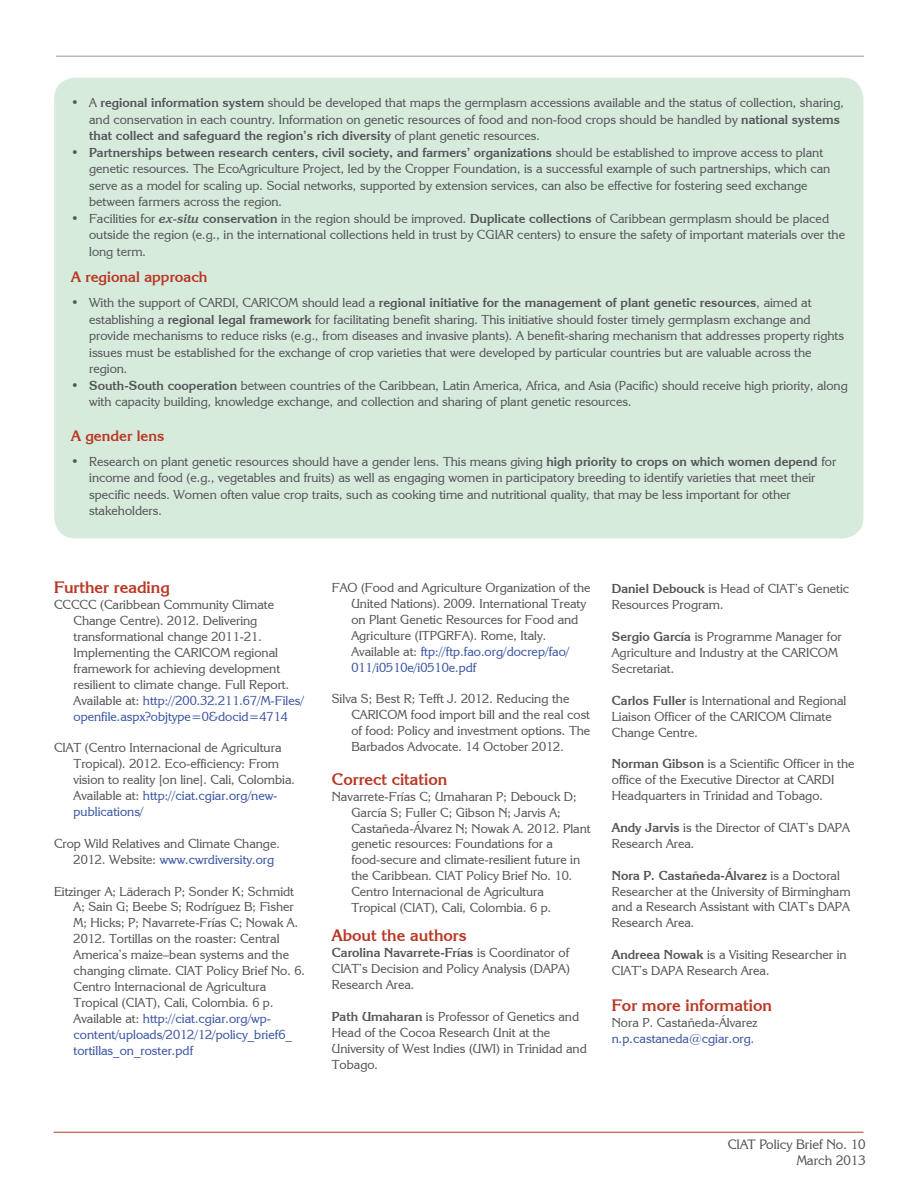
<style>
.page{position:relative;width:918px;height:1188px;background:#fff}
.page>*{position:absolute;margin:0;border:0;box-sizing:border-box;transform-origin:0 0}
.t1{font:700 16.5px "Korinna IT Cby BT";color:#b93825}
.t2{font:700 15px "Korinna IT Cby BT";color:#b93825}
.t3{font:13.5px/16.2px "Korinna IT Cby BT";color:#545557;text-align:right}
.t4{font:12.9px/15.9px "Korinna IT Cby BT";color:#545557}
.t5{font:12.9px "Korinna IT Cby BT";color:#3b55a4}
.s1{font-weight:700}
.s2{font-weight:700;font-style:italic}
.s3{color:#3b55a4}
.s4{color:#3854a4}
</style>
<div class="page">
<div style="left:54px;top:78px;width:809px;height:460px;background:#d7ebdd;border-radius:21px"></div>
<hr style="left:54px;top:1132px;width:810px;height:1px;background:#b93825">
<hr style="left:56px;top:56px;width:808px;height:1px;background:#939598">
<p class="t4" style="left:89px;top:94px;width:756px;line-height:16.5px;text-indent:-18px">• A <span class="s1">regional information system</span> should be developed that maps the germplasm accessions available and the status of collection, sharing, and conservation in each country. Information on genetic resources of food and non-food crops should be handled by <span class="s1">national systems that collect and safeguard the region’s rich diversity</span> of plant genetic resources.</p>
<p class="t4" style="left:89px;top:144px;width:743px;line-height:16.5px;text-indent:-18px"><span class="s1">• Partnerships between research centers, civil society, and farmers’ organizations</span> should be established to improve access to plant genetic resources. The EcoAgriculture Project, led by the Cropper Foundation, is a successful example of such partnerships, which can serve as a model for scaling up. Social networks, supported by extension services, can also be effective for fostering seed exchange between farmers across the region.</p>
<p class="t4" style="left:89px;top:210px;width:757px;line-height:16.5px;text-indent:-18px">• Facilities for <span class="s2">ex-situ</span> <span class="s1">conservation</span> in the region should be improved. <span class="s1">Duplicate collections</span> of Caribbean germplasm should be placed outside the region (e.g., in the international collections held in trust by CGIAR centers) to ensure the safety of important materials over the long term.</p>
<p class="t2" style="left:71px;top:268px;width:138px">A regional approach</p>
<p class="t4" style="left:89px;top:294px;width:756px;line-height:16.5px;text-indent:-18px">• With the support of CARDI, CARICOM should lead a <span class="s1">regional initiative for the management of plant genetic resources</span>, aimed at establishing a <span class="s1">regional legal framework</span> for facilitating benefit sharing. This initiative should foster timely germplasm exchange and provide mechanisms to reduce risks (e.g., from diseases and invasive plants). A benefit-sharing mechanism that addresses property rights issues must be established for the exchange of crop varieties that were developed by particular countries but are valuable across the region.</p>
<p class="t4" style="left:89px;top:377px;width:760px;line-height:16.5px;text-indent:-18px"><span class="s1">• South-South cooperation</span> between countries of the Caribbean, Latin America, Africa, and Asia (Pacific) should receive high priority, along with capacity building, knowledge exchange, and collection and sharing of plant genetic resources.</p>
<p class="t2" style="left:71px;top:426px;width:95px">A gender lens</p>
<p class="t4" style="left:89px;top:453px;width:749px;line-height:16.5px;text-indent:-18px">• Research on plant genetic resources should have a gender lens. This means giving <span class="s1">high priority to crops on which women depend</span> for income and food (e.g., vegetables and fruits) as well as engaging women in participatory breeding to identify varieties that meet their specific needs. Women often value crop traits, such as cooking time and nutritional quality, that may be less important for other stakeholders.</p>
<p class="t1" style="left:54px;top:578px;width:117px">Further reading</p>
<p class="t4" style="left:74px;top:597px;width:232px;text-indent:-20px">CCCCC (Caribbean Community Climate Change Centre). 2012. Delivering transformational change 2011-21.<br>Implementing the CARICOM regional framework for achieving development resilient to climate change. Full Report.<br>Available at: <span class="s3">http://200.32.211.67/M-Files/ openfile.aspx?objtype=0&amp;docid=4714</span></p>
<p class="t4" style="left:74px;top:740px;width:223px;text-indent:-20px">CIAT (Centro Internacional de Agricultura Tropical). 2012. Eco-efficiency: From vision to reality [on line]. Cali, Colombia.<br>Available at: <span class="s3">http://ciat.cgiar.org/new&shy;publications/</span></p>
<p class="t4" style="left:74px;top:835px;width:208px;text-indent:-20px">Crop Wild Relatives and Climate Change.<br>2012. Website: <span class="s4">www.cwrdiversity.org</span></p>
<p class="t4" style="left:74px;top:883px;width:233px;text-indent:-20px">Eitzinger A; Läderach P; Sonder K; Schmidt A; Sain G; Beebe S; Rodríguez B; Fisher M; Hicks; P; Navarrete-Frías C; Nowak A.<br>2012. Tortillas on the roaster: Central America’s maize–bean systems and the changing climate. CIAT Policy Brief No. 6.<br>Centro Internacional de Agricultura Tropical (CIAT), Cali, Colombia. 6 p.<br>Available at: <span class="s3">http://ciat.cgiar.org/wp&shy;content/uploads/2012/12/policy_brief6_ tortillas_on_roster.pdf</span></p>
<p class="t4" style="left:351px;top:579px;width:241px;text-indent:-20px">FAO (Food and Agriculture Organization of the United Nations). 2009. International Treaty on Plant Genetic Resources for Food and Agriculture (ITPGRFA). Rome, Italy.<br>Available at: <span class="s3">ftp://ftp.fao.org/docrep/fao/ 011/i0510e/i0510e.pdf</span></p>
<p class="t4" style="left:351px;top:691px;width:240px;text-indent:-20px">Silva S; Best R; Tefft J. 2012. Reducing the CARICOM food import bill and the real cost of food: Policy and investment options. The Barbados Advocate. 14 October 2012.</p>
<p class="t1" style="left:332px;top:769px;width:117px">Correct citation</p>
<p class="t4" style="left:351px;top:788px;width:241px;text-indent:-20px">Navarrete-Frías C; Umaharan P; Debouck D; García S; Fuller C; Gibson N; Jarvis A; Castañeda-Álvarez N; Nowak A. 2012. Plant genetic resources: Foundations for a food-secure and climate-resilient future in the Caribbean. CIAT Policy Brief No. 10.<br>Centro Internacional de Agricultura Tropical (CIAT), Cali, Colombia. 6 p.</p>
<p class="t1" style="left:332px;top:926px;width:137px">About the authors</p>
<p class="t4" style="left:332px;top:945px;width:240px;text-align:justify"><span class="s1">Carolina Navarrete-Frías</span> is Coordinator of CIAT’s Decision and Policy Analysis (DAPA)<br>Research Area.</p>
<p class="t4" style="left:332px;top:1008px;width:257px"><span class="s1">Path Umaharan</span> is Professor of Genetics and Head of the Cocoa Research Unit at the University of West Indies (UWI) in Trinidad and Tobago.</p>
<p class="t4" style="left:612px;top:581px;width:239px"><span class="s1">Daniel Debouck</span> is Head of CIAT’s Genetic<br>Resources Program.</p>
<p class="t4" style="left:612px;top:628px;width:231px"><span class="s1">Sergio García</span> is Programme Manager for<br>Agriculture and Industry at the CARICOM<br>Secretariat.</p>
<p class="t4" style="left:612px;top:692px;width:236px"><span class="s1">Carlos Fuller</span> is International and Regional<br>Liaison Officer of the CARICOM Climate<br>Change Centre.</p>
<p class="t4" style="left:612px;top:756px;width:244px"><span class="s1">Norman Gibson</span> is a Scientific Officer in the office of the Executive Director at CARDI<br>Headquarters in Trinidad and Tobago.</p>
<p class="t4" style="left:612px;top:819px;width:240px"><span class="s1">Andy Jarvis</span> is the Director of CIAT’s DAPA<br>Research Area.</p>
<p class="t4" style="left:612px;top:867px;width:240px"><span class="s1">Nora P. Castañeda-Álvarez</span> is a Doctoral Researcher at the University of Birmingham and a Research Assistant with CIAT’s DAPA Research Area.</p>
<p class="t4" style="left:612px;top:947px;width:236px"><span class="s1">Andreea Nowak</span> is a Visiting Researcher in<br>CIAT’s DAPA Research Area.</p>
<p class="t1" style="left:612px;top:995px;width:162px">For more information</p>
<p class="t4" style="left:612px;top:1014px;width:147px">Nora P. Castañeda-Álvarez</p>
<p class="t5" style="left:612px;top:1030px;width:144px">n.p.castaneda@cgiar.org.</p>
<p class="t3" style="left:728px;top:1136px;width:140px">CIAT Policy Brief No. 10<br>March 2013</p>
</div>
